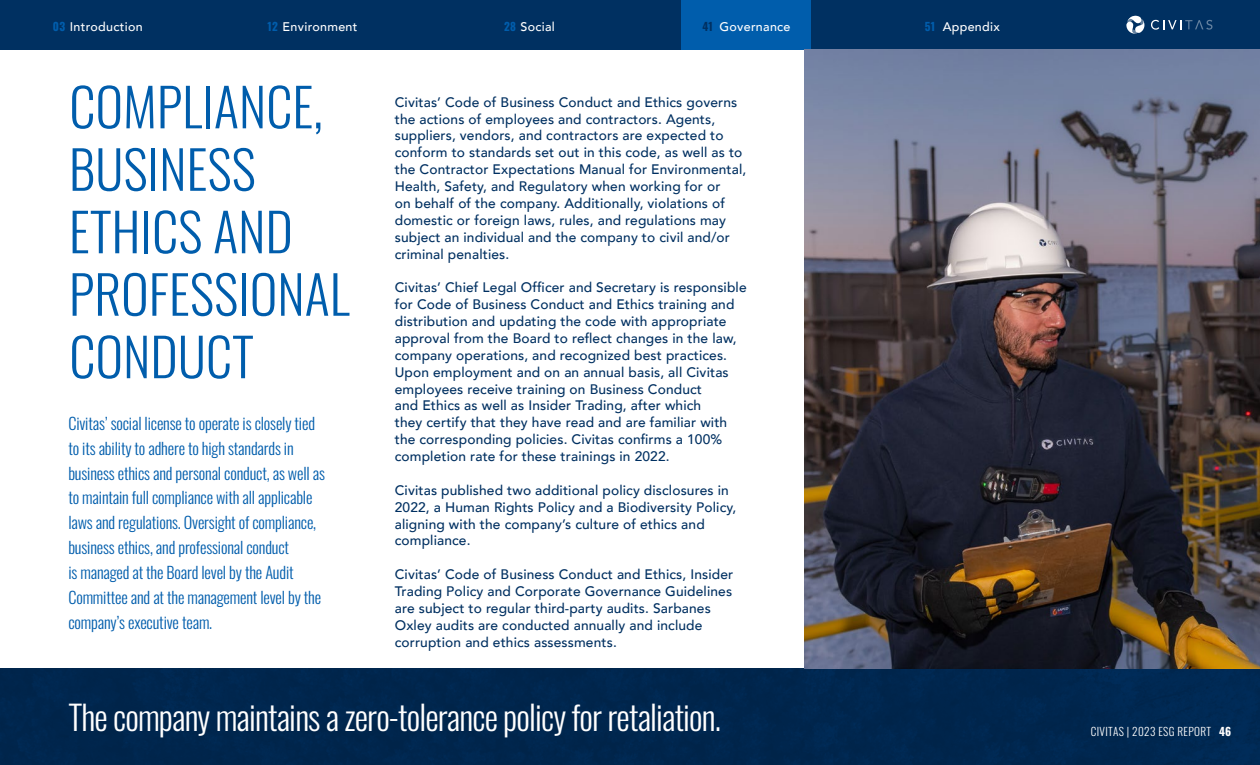
<style>
.page{position:relative;width:1260px;height:765px;background:#fff}
.page>*{position:absolute;margin:0;border:0;box-sizing:border-box;transform-origin:0 0}
.t1{font:300 52.5px/62.5px "Oswald";color:#005dac}
.t2{font:300 33.75px "Oswald";letter-spacing:-.025em;color:#fff}
.t3{font:300 16.25px/25px "Oswald";letter-spacing:-.01em;color:#005dac}
.t4{font:500 13.75px/16.9px "Avenir";letter-spacing:.01em;color:#003061}
.t5{font:500 12.5px "Avenir";letter-spacing:.025em;color:#fff}
.t6{font:300 11.25px "Oswald";letter-spacing:.03em;color:#fff}
.s1{font-family:"Oswald";font-weight:700;font-size:11.25px;color:#005dac}
.s2{font-family:"Oswald";font-weight:700;font-size:11.25px;color:#003061}
.s3{font-weight:700}
</style>
<div class="page">
<div style="left:0;top:0;width:1260px;height:49px;background:#003061"></div>
<div style="left:682px;top:0;width:129px;height:49px;background:#005dac"></div>
<svg style="left:1151px;top:20px;width:61px;height:10px"></svg>
<svg style="left:1126px;top:15px;width:19px;height:19px"></svg>
<div style="left:0;top:668px;width:1260px;height:97px;background:#00264d"></div>
<img style="left:805px;top:50px;width:455px;height:618px">
<p class="t5" style="left:53px;top:16px;width:91px"><span class="s1">03</span> Introduction</p>
<p class="t5" style="left:702px;top:16px;width:90px"><span class="s2">41</span> Governance</p>
<p class="t5" style="left:267px;top:16px;width:92px"><span class="s1">12</span> Environment</p>
<p class="t5" style="left:504px;top:16px;width:52px"><span class="s1">28</span> Social</p>
<p class="t5" style="left:925px;top:16px;width:77px"><span class="s1">51</span> Appendix</p>
<h1 class="t1" style="left:69px;top:71px;width:282px">COMPLIANCE,<br>BUSINESS<br>ETHICS AND<br>PROFESSIONAL<br>CONDUCT</h1>
<p class="t3" style="left:68px;top:409px;width:258px">Civitas’ social license to operate is closely tied to its ability to adhere to high standards in business ethics and personal conduct, as well as to maintain full compliance with all applicable laws and regulations. Oversight of compliance, business ethics, and professional conduct<br>is managed at the Board level by the Audit Committee and at the management level by the company’s executive team.</p>
<p class="t4" style="left:395px;top:93px;width:353px">Civitas’ Code of Business Conduct and Ethics governs the actions of employees and contractors. Agents, suppliers, vendors, and contractors are expected to conform to standards set out in this code, as well as to the Contractor Expectations Manual for Environmental, Health, Safety, and Regulatory when working for or<br>on behalf of the company. Additionally, violations of domestic or foreign laws, rules, and regulations may subject an individual and the company to civil and/or criminal penalties.</p>
<p class="t4" style="left:395px;top:278px;width:353px">Civitas’ Chief Legal Officer and Secretary is responsible for Code of Business Conduct and Ethics training and distribution and updating the code with appropriate approval from the Board to reflect changes in the law, company operations, and recognized best practices.<br>Upon employment and on an annual basis, all Civitas employees receive training on Business Conduct<br>and Ethics as well as Insider Trading, after which<br>they certify that they have read and are familiar with the corresponding policies. Civitas confirms a 100% completion rate for these trainings in 2022.</p>
<p class="t4" style="left:395px;top:481px;width:343px">Civitas published two additional policy disclosures in 2022, a Human Rights Policy and a Biodiversity Policy, aligning with the company’s culture of ethics and compliance.</p>
<p class="t4" style="left:395px;top:565px;width:340px">Civitas’ Code of Business Conduct and Ethics, Insider Trading Policy and Corporate Governance Guidelines are subject to regular third-party audits. Sarbanes Oxley audits are conducted annually and include corruption and ethics assessments.</p>
<h2 class="t2" style="left:68px;top:687px;width:654px">The company maintains a zero-tolerance policy for retaliation.</h2>
<p class="t6" style="left:1091px;top:722px;width:142px">CIVITAS | 2023 ESG REPORT <span class="s3">46</span></p>
</div>
